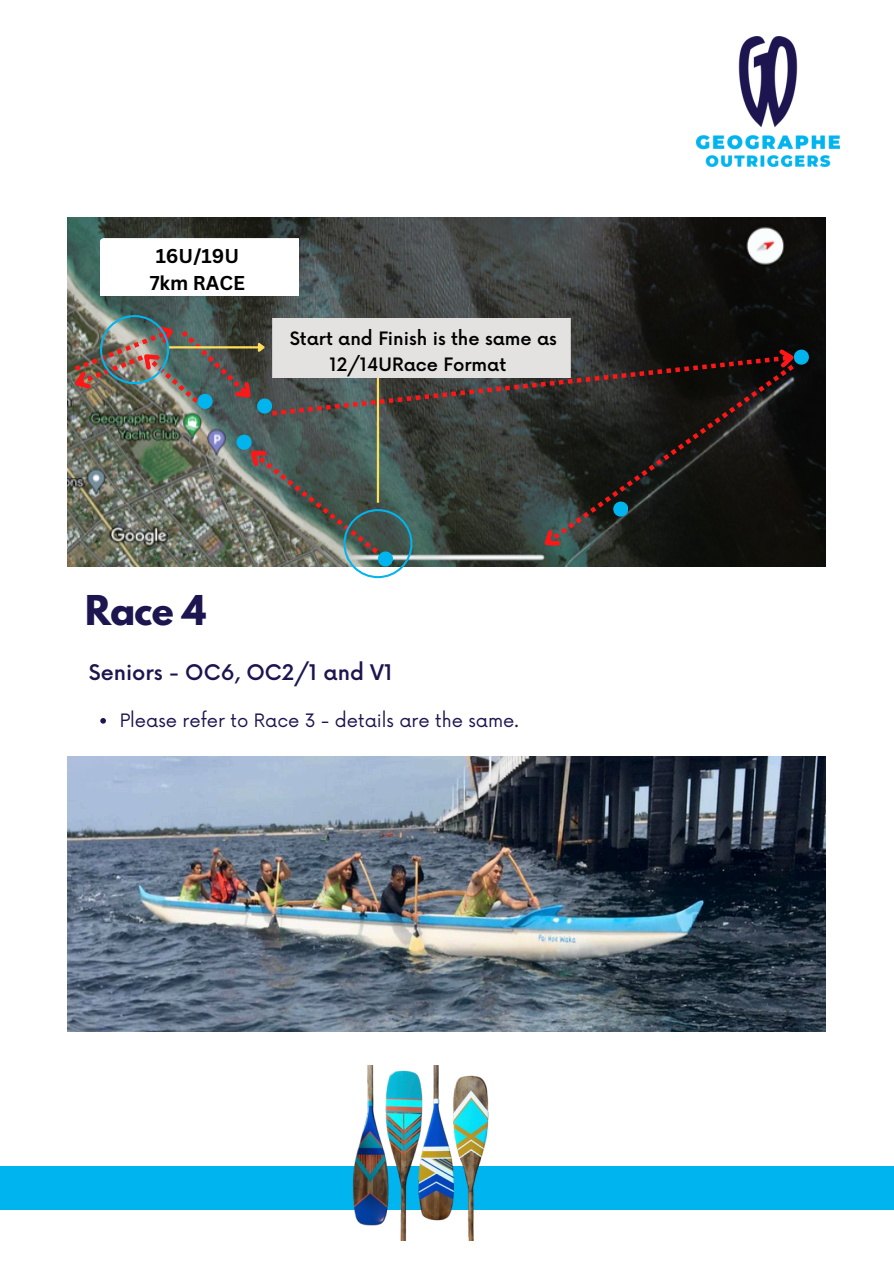
<style>
.page{position:relative;width:894px;height:1264px;background:#fff}
.page>*{position:absolute;margin:0;border:0;box-sizing:border-box;transform-origin:0 0}
.t1{font:700 36.45px "League Spartan";color:#1c1550}
.t2{font:500 21px "Now";color:#1c1550}
.t3{font:700 19.5px/27px "Canva Sans";color:#000;text-align:center}
.t4{font:500 18px/25.8px "Now";color:#000}
.t5{font:18px "Now";color:#1c1550}
</style>
<div class="page">
<img style="left:696px;top:37px;width:143px;height:129px">
<div style="left:0;top:1166px;width:893px;height:44px;background:#00b5ef"></div>
<img style="left:68px;top:756px;width:757px;height:275px">
<img style="left:68px;top:217px;width:757px;height:349px">
<svg style="left:100px;top:238px;width:198px;height:57px"></svg>
<img style="left:67px;top:315px;width:741px;height:263px">
<img style="left:352px;top:1065px;width:137px;height:175px">
<svg style="left:100px;top:718px;width:6px;height:5px"></svg>
<p class="t3" style="left:150px;top:241px;width:97px">16U/19U<br>7km RACE</p>
<p class="t4" style="left:329px;top:326px;width:229px;text-indent:-40px">Start and Finish is the same as<br>12/14URace Format</p>
<h2 class="t1" style="left:85px;top:592px;width:123px">Race 4</h2>
<p class="t2" style="left:89px;top:660px;width:305px">Seniors - OC6, OC2/1 and V1</p>
<p class="t5" style="left:120px;top:710px;width:400px">Please refer to Race 3 - details are the same.</p>
</div>
